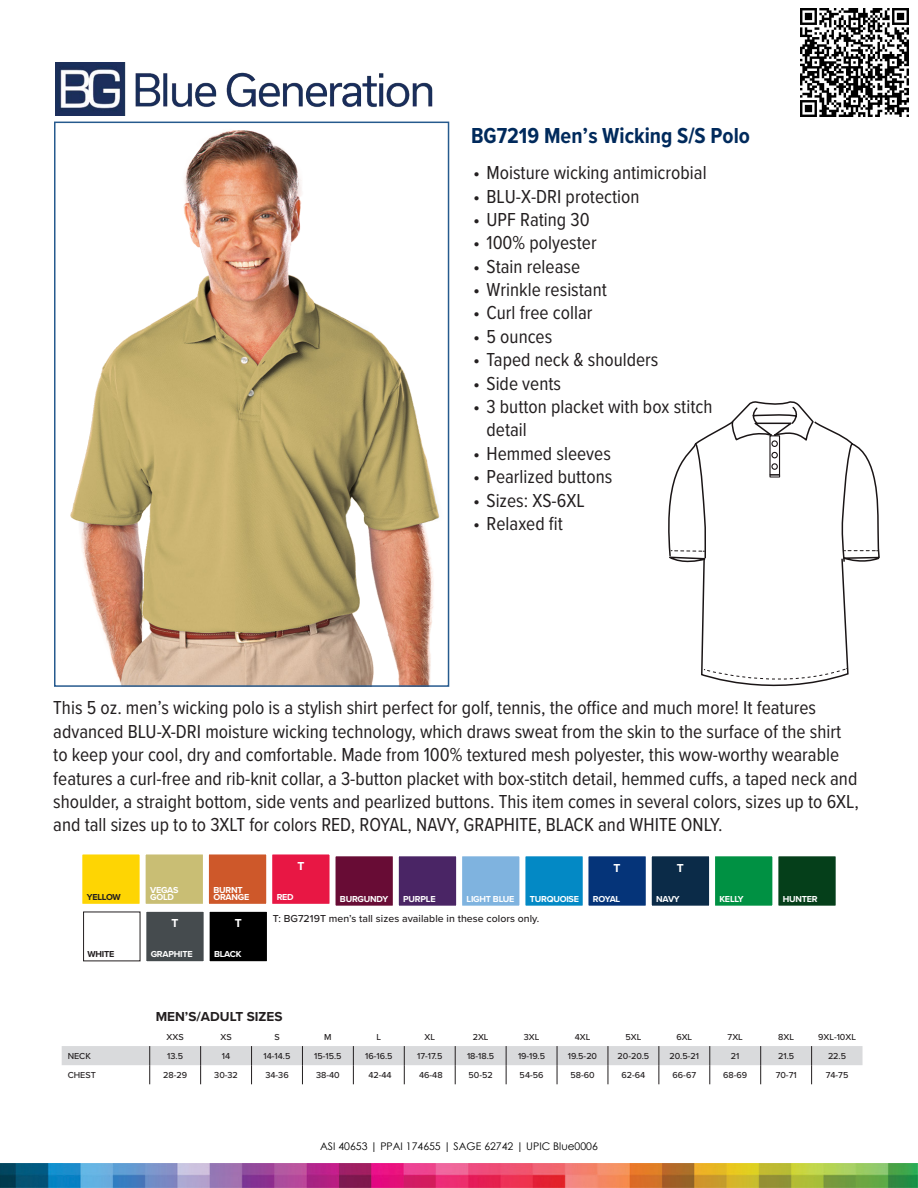
<style>
.page{position:relative;width:918px;height:1188px;background:#fff}
.page>*{position:absolute;margin:0;border:0;box-sizing:border-box;transform-origin:0 0}
.t1{font:700 22.5px "Proxima Nova Cond";color:#002a5c}
.t2{font:19.5px/23.4px "Proxima Nova Cond";color:#231f20}
.t3{font:700 13.5px "Proxima Nova";color:#231f20}
.t4{font:700 12px "Proxima Nova";color:#fff}
.t5{font:500 10.5px "Proxima Nova";letter-spacing:.005em;color:#231f20}
.t6{font:10.5px "Century Gothic";color:#000}
.t7{font:500 9px "Proxima Nova";color:#231f20}
.t8{font:700 9px/7.5px "Proxima Nova";letter-spacing:-.025em;color:#fff}
.t9{font:700 9px "Proxima Nova";letter-spacing:-.025em;color:#231f20}
</style>
<div class="page">
<img style="left:0;top:1164px;width:917px;height:23px">
<img style="left:70px;top:130px;width:370px;height:554px">
<div style="left:54px;top:122px;width:395px;height:565px;border:2px solid #265a8e"></div>
<svg style="left:668px;top:401px;width:212px;height:286px"></svg>
<div style="left:79px;top:851px;width:64px;height:56px;background:#fed503;border:3px solid #fff"></div>
<div style="left:143px;top:851px;width:63px;height:56px;background:#c9be74;border:3px solid #fff"></div>
<div style="left:206px;top:851px;width:63px;height:56px;background:#ce582a;border:3px solid #fff"></div>
<div style="left:333px;top:853px;width:63px;height:56px;background:#680c35;border:3px solid #fff"></div>
<div style="left:396px;top:853px;width:63px;height:56px;background:#4a2565;border:3px solid #fff"></div>
<div style="left:459px;top:853px;width:63px;height:56px;background:#7fb3df;border:3px solid #fff"></div>
<div style="left:712px;top:853px;width:63px;height:56px;background:#009143;border:3px solid #fff"></div>
<div style="left:522px;top:853px;width:64px;height:56px;background:#0389c5;border:3px solid #fff"></div>
<div style="left:775px;top:853px;width:64px;height:56px;background:#053f1a;border:3px solid #fff"></div>
<div style="left:585px;top:853px;width:64px;height:56px;background:#053479;border:3px solid #fff"></div>
<div style="left:649px;top:853px;width:63px;height:56px;background:#0b2b48;border:3px solid #fff"></div>
<div style="left:143px;top:909px;width:64px;height:55px;background:#454b4e;border:3px solid #fff"></div>
<div style="left:207px;top:909px;width:63px;height:55px;background:#000;border:3px solid #fff"></div>
<div style="left:269px;top:851px;width:64px;height:56px;background:#e81744;border:3px solid #fff"></div>
<svg style="left:83px;top:911px;width:58px;height:51px"></svg>
<div style="left:84px;top:912px;width:56px;height:49px;background:#fff"></div>
<img style="left:55px;top:62px;width:378px;height:54px">
<img style="left:800px;top:8px;width:108px;height:109px">
<svg style="left:62px;top:1046px;width:801px;height:38px"></svg>
<p class="t1" style="left:471px;top:119px;width:280px">BG7219 Men’s Wicking S/S Polo</p>
<p class="t2" style="left:473px;top:160px;width:235px">• Moisture wicking antimicrobial</p>
<p class="t2" style="left:473px;top:184px;width:168px">• BLU-X-DRI protection</p>
<p class="t2" style="left:473px;top:207px;width:118px">• UPF Rating 30</p>
<p class="t2" style="left:473px;top:230px;width:125px">• 100% polyester</p>
<p class="t2" style="left:473px;top:254px;width:109px">• Stain release</p>
<p class="t2" style="left:473px;top:277px;width:135px">• Wrinkle resistant</p>
<p class="t2" style="left:473px;top:300px;width:121px">• Curl free collar</p>
<p class="t2" style="left:473px;top:324px;width:81px">• 5 ounces</p>
<p class="t2" style="left:473px;top:347px;width:187px">• Taped neck &amp; shoulders</p>
<p class="t2" style="left:473px;top:371px;width:90px">• Side vents</p>
<p class="t2" style="left:487px;top:394px;width:227px;text-indent:-13px">• 3 button placket with box stitch detail</p>
<p class="t2" style="left:473px;top:441px;width:139px">• Hemmed sleeves</p>
<p class="t2" style="left:473px;top:464px;width:141px">• Pearlized buttons</p>
<p class="t2" style="left:473px;top:488px;width:113px">• Sizes: XS-6XL</p>
<p class="t2" style="left:473px;top:511px;width:91px">• Relaxed fit</p>
<p class="t2" style="left:53px;top:695px;width:807px">This 5 oz. men’s wicking polo is a stylish shirt perfect for golf, tennis, the office and much more! It features advanced BLU-X-DRI moisture wicking technology, which draws sweat from the skin to the surface of the shirt to keep your cool, dry and comfortable. Made from 100% textured mesh polyester, this wow-worthy wearable features a curl-free and rib-knit collar, a 3-button placket with box-stitch detail, hemmed cuffs, a taped neck and shoulder, a straight bottom, side vents and pearlized buttons. This item comes in several colors, sizes up to 6XL, and tall sizes up to to 3XLT for colors RED, ROYAL, NAVY, GRAPHITE, BLACK and WHITE ONLY.</p>
<p class="t4" style="left:297px;top:857px;width:8px">T</p>
<p class="t4" style="left:614px;top:859px;width:8px">T</p>
<p class="t4" style="left:677px;top:859px;width:8px">T</p>
<p class="t9" style="left:87px;top:890px;width:36px">YELLOW</p>
<p class="t8" style="left:150px;top:886px;width:30px">VEGAS<br>GOLD</p>
<p class="t8" style="left:213px;top:886px;width:37px">BURNT<br>ORANGE</p>
<p class="t8" style="left:340px;top:895px;width:50px">BURGUNDY</p>
<p class="t8" style="left:403px;top:895px;width:34px">PURPLE</p>
<p class="t8" style="left:467px;top:895px;width:50px">LIGHT BLUE</p>
<p class="t8" style="left:530px;top:895px;width:51px">TURQUOISE</p>
<p class="t8" style="left:593px;top:895px;width:29px">ROYAL</p>
<p class="t8" style="left:719px;top:895px;width:26px">KELLY</p>
<p class="t8" style="left:783px;top:895px;width:36px">HUNTER</p>
<p class="t8" style="left:277px;top:893px;width:19px">RED</p>
<p class="t8" style="left:656px;top:895px;width:25px">NAVY</p>
<p class="t9" style="left:87px;top:948px;width:28px">WHITE</p>
<p class="t4" style="left:171px;top:914px;width:8px">T</p>
<p class="t8" style="left:151px;top:950px;width:43px">GRAPHITE</p>
<p class="t4" style="left:235px;top:914px;width:8px">T</p>
<p class="t8" style="left:214px;top:950px;width:29px">BLACK</p>
<p class="t5" style="left:273px;top:910px;width:268px">T: BG7219T men’s tall sizes available in these colors only.</p>
<p class="t3" style="left:156px;top:1006px;width:128px">MEN’S/ADULT SIZES</p>
<p class="t7" style="left:167px;top:1030px;width:19px">XXS</p>
<p class="t7" style="left:220px;top:1030px;width:13px">XS</p>
<p class="t7" style="left:274px;top:1030px;width:7px">S</p>
<p class="t7" style="left:324px;top:1030px;width:9px">M</p>
<p class="t7" style="left:377px;top:1030px;width:6px">L</p>
<p class="t7" style="left:424px;top:1030px;width:12px">XL</p>
<p class="t7" style="left:473px;top:1030px;width:17px">2XL</p>
<p class="t7" style="left:524px;top:1030px;width:17px">3XL</p>
<p class="t7" style="left:575px;top:1030px;width:17px">4XL</p>
<p class="t7" style="left:625px;top:1030px;width:17px">5XL</p>
<p class="t7" style="left:676px;top:1030px;width:17px">6XL</p>
<p class="t7" style="left:728px;top:1030px;width:17px">7XL</p>
<p class="t7" style="left:778px;top:1030px;width:17px">8XL</p>
<p class="t7" style="left:818px;top:1030px;width:39px">9XL-10XL</p>
<p class="t7" style="left:68px;top:1049px;width:25px">NECK</p>
<p class="t7" style="left:167px;top:1049px;width:17px">13.5</p>
<p class="t7" style="left:222px;top:1049px;width:10px">14</p>
<p class="t7" style="left:264px;top:1049px;width:28px">14-14.5</p>
<p class="t7" style="left:314px;top:1049px;width:29px">15-15.5</p>
<p class="t7" style="left:365px;top:1049px;width:29px">16-16.5</p>
<p class="t7" style="left:417px;top:1049px;width:27px">17-17.5</p>
<p class="t7" style="left:467px;top:1049px;width:29px">18-18.5</p>
<p class="t7" style="left:518px;top:1049px;width:29px">19-19.5</p>
<p class="t7" style="left:568px;top:1049px;width:31px">19.5-20</p>
<p class="t7" style="left:618px;top:1049px;width:33px">20-20.5</p>
<p class="t7" style="left:670px;top:1049px;width:31px">20.5-21</p>
<p class="t7" style="left:731px;top:1049px;width:10px">21</p>
<p class="t7" style="left:778px;top:1049px;width:18px">21.5</p>
<p class="t7" style="left:828px;top:1049px;width:20px">22.5</p>
<p class="t7" style="left:68px;top:1069px;width:30px">CHEST</p>
<p class="t7" style="left:163px;top:1069px;width:25px">28-29</p>
<p class="t7" style="left:214px;top:1069px;width:25px">30-32</p>
<p class="t7" style="left:265px;top:1069px;width:25px">34-36</p>
<p class="t7" style="left:316px;top:1069px;width:25px">38-40</p>
<p class="t7" style="left:368px;top:1069px;width:25px">42-44</p>
<p class="t7" style="left:419px;top:1069px;width:25px">46-48</p>
<p class="t7" style="left:469px;top:1069px;width:26px">50-52</p>
<p class="t7" style="left:520px;top:1069px;width:25px">54-56</p>
<p class="t7" style="left:570px;top:1069px;width:26px">58-60</p>
<p class="t7" style="left:622px;top:1069px;width:25px">62-64</p>
<p class="t7" style="left:673px;top:1069px;width:25px">66-67</p>
<p class="t7" style="left:723px;top:1069px;width:26px">68-69</p>
<p class="t7" style="left:776px;top:1069px;width:22px">70-71</p>
<p class="t7" style="left:826px;top:1069px;width:24px">74-75</p>
<p class="t6" style="left:320px;top:1139px;width:279px">ASI 40653 | PPAI 174655 | SAGE 62742 | UPIC Blue0006</p>
</div>
